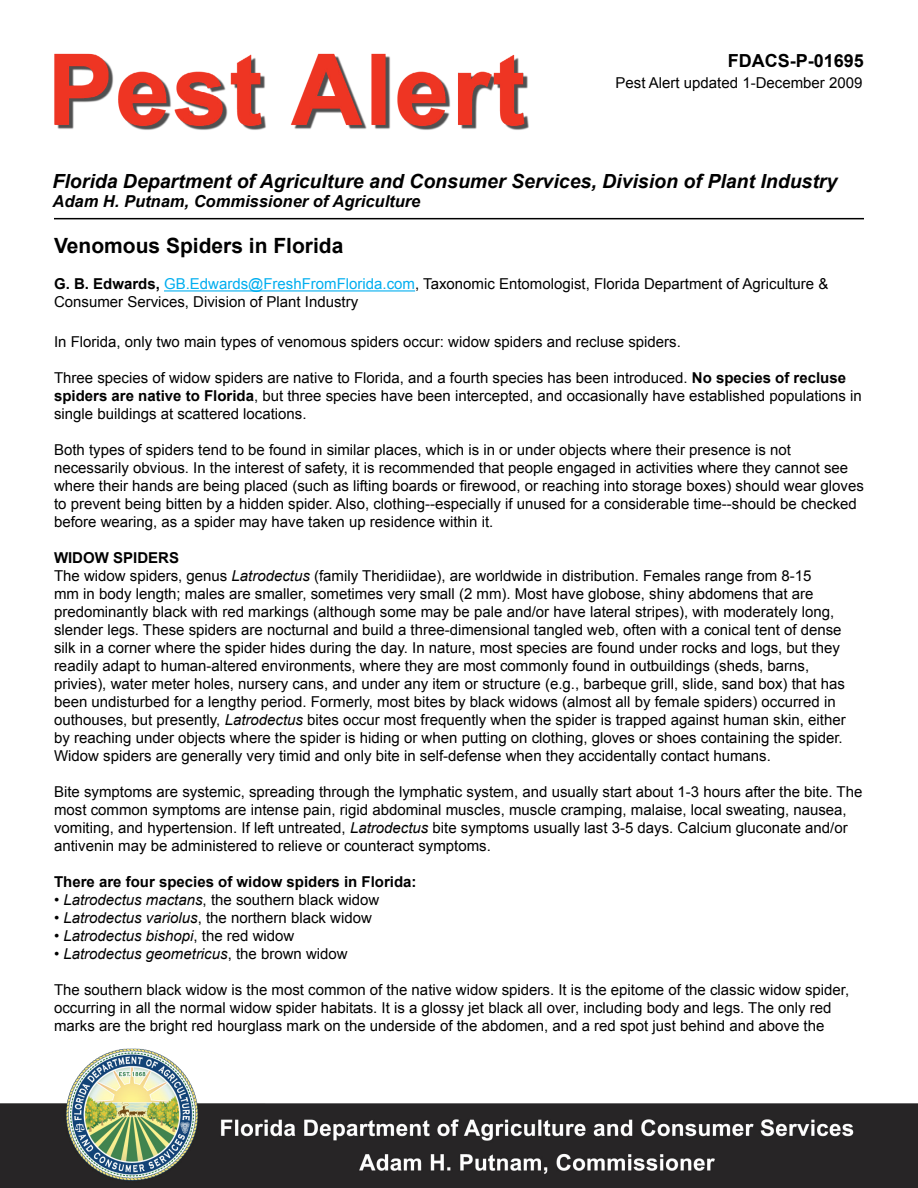
<style>
.page{position:relative;width:918px;height:1188px;background:#fff}
.page>*{position:absolute;margin:0;border:0;box-sizing:border-box;transform-origin:0 0}
.t1{font:700 21px "Arial";color:#000}
.t2{font:italic 700 19.5px "Arial";color:#000}
.t3{font:700 18px "Arial";color:#000}
.t4{font:italic 700 16.5px "Arial";color:#000}
.t5{font:15px/18px "Arial";color:#000}
.t6{font:italic 15px "Arial";color:#000}
.t7{font:700 15px "Arial";color:#000}
.s1{font-weight:700}
.s2{color:#00aeef}
.s3{font-style:italic}
.s4{font-style:normal}
</style>
<div class="page">
<hr style="left:164px;top:290px;width:251px;height:1px;background:#00aeef">
<img style="left:54px;top:53px;width:475px;height:77px">
<hr style="left:54px;top:218px;width:810px;height:1px;background:#000">
<img style="left:0;top:1048px;width:918px;height:140px">
<p class="t3" style="left:728px;top:49px;width:138px">FDACS-P-01695</p>
<p class="t5" style="left:616px;top:74px;width:248px">Pest Alert updated 1-December 2009</p>
<h2 class="t2" style="left:52px;top:168px;width:786px">Florida Department of Agriculture and Consumer Services, Division of Plant Industry</h2>
<p class="t4" style="left:52px;top:191px;width:369px">Adam H. Putnam, Commissioner of Agriculture</p>
<h1 class="t1" style="left:54px;top:232px;width:291px">Venomous Spiders in Florida</h1>
<p class="t5" style="left:54px;top:275px;width:776px"><span class="s1">G. B. Edwards,</span> <span class="s2">GB.Edwards@FreshFromFlorida.com</span>, Taxonomic Entomologist, Florida Department of Agriculture &amp;<br>Consumer Services, Division of Plant Industry</p>
<p class="t5" style="left:54px;top:333px;width:628px">In Florida, only two main types of venomous spiders occur: widow spiders and recluse spiders.</p>
<p class="t5" style="left:54px;top:369px;width:809px">Three species of widow spiders are native to Florida, and a fourth species has been introduced. <span class="s1">No species of recluse spiders are native to Florida</span>, but three species have been intercepted, and occasionally have established populations in single buildings at scattered locations.</p>
<p class="t5" style="left:54px;top:441px;width:811px">Both types of spiders tend to be found in similar places, which is in or under objects where their presence is not necessarily obvious. In the interest of safety, it is recommended that people engaged in activities where they cannot see where their hands are being placed (such as lifting boards or firewood, or reaching into storage boxes) should wear gloves to prevent being bitten by a hidden spider. Also, clothing--especially if unused for a considerable time--should be checked before wearing, as a spider may have taken up residence within it.</p>
<p class="t5" style="left:54px;top:549px;width:793px"><span class="s1">widow spiders<br></span>The widow spiders, genus <span class="s3">Latrodectus</span> (family Theridiidae), are worldwide in distribution. Females range from 8-15<br>mm in body length; males are smaller, sometimes very small (2 mm). Most have globose, shiny abdomens that are predominantly black with red markings (although some may be pale and/or have lateral stripes), with moderately long, slender legs. These spiders are nocturnal and build a three-dimensional tangled web, often with a conical tent of dense silk in a corner where the spider hides during the day. In nature, most species are found under rocks and logs, but they readily adapt to human-altered environments, where they are most commonly found in outbuildings (sheds, barns, privies), water meter holes, nursery cans, and under any item or structure (e.g., barbeque grill, slide, sand box) that has been undisturbed for a lengthy period. Formerly, most bites by black widows (almost all by female spiders) occurred in outhouses, but presently, <span class="s3">Latrodectus</span> bites occur most frequently when the spider is trapped against human skin, either by reaching under objects where the spider is hiding or when putting on clothing, gloves or shoes containing the spider.<br>Widow spiders are generally very timid and only bite in self-defense when they accidentally contact humans.</p>
<p class="t5" style="left:54px;top:783px;width:810px">Bite symptoms are systemic, spreading through the lymphatic system, and usually start about 1-3 hours after the bite. The most common symptoms are intense pain, rigid abdominal muscles, muscle cramping, malaise, local sweating, nausea, vomiting, and hypertension. If left untreated, <span class="s3">Latrodectus</span> bite symptoms usually last 3-5 days. Calcium gluconate and/or antivenin may be administered to relieve or counteract symptoms.</p>
<p class="t7" style="left:54px;top:872px;width:364px">There are four species of widow spiders in Florida:</p>
<p class="t5" style="left:54px;top:891px;width:327px">• <span class="s3">Latrodectus mactans</span>, the southern black widow</p>
<p class="t5" style="left:54px;top:909px;width:319px">• <span class="s3">Latrodectus variolus</span>, the northern black widow</p>
<p class="t6" style="left:54px;top:926px;width:242px"><span class="s4">•</span> Latrodectus bishopi<span class="s4">, the red widow</span></p>
<p class="t6" style="left:54px;top:944px;width:295px"><span class="s4">•</span> Latrodectus geometricus<span class="s4">, the brown widow</span></p>
<p class="t5" style="left:54px;top:981px;width:797px">The southern black widow is the most common of the native widow spiders. It is the epitome of the classic widow spider, occurring in all the normal widow spider habitats. It is a glossy jet black all over, including body and legs. The only red marks are the bright red hourglass mark on the underside of the abdomen, and a red spot just behind and above the</p>
</div>
